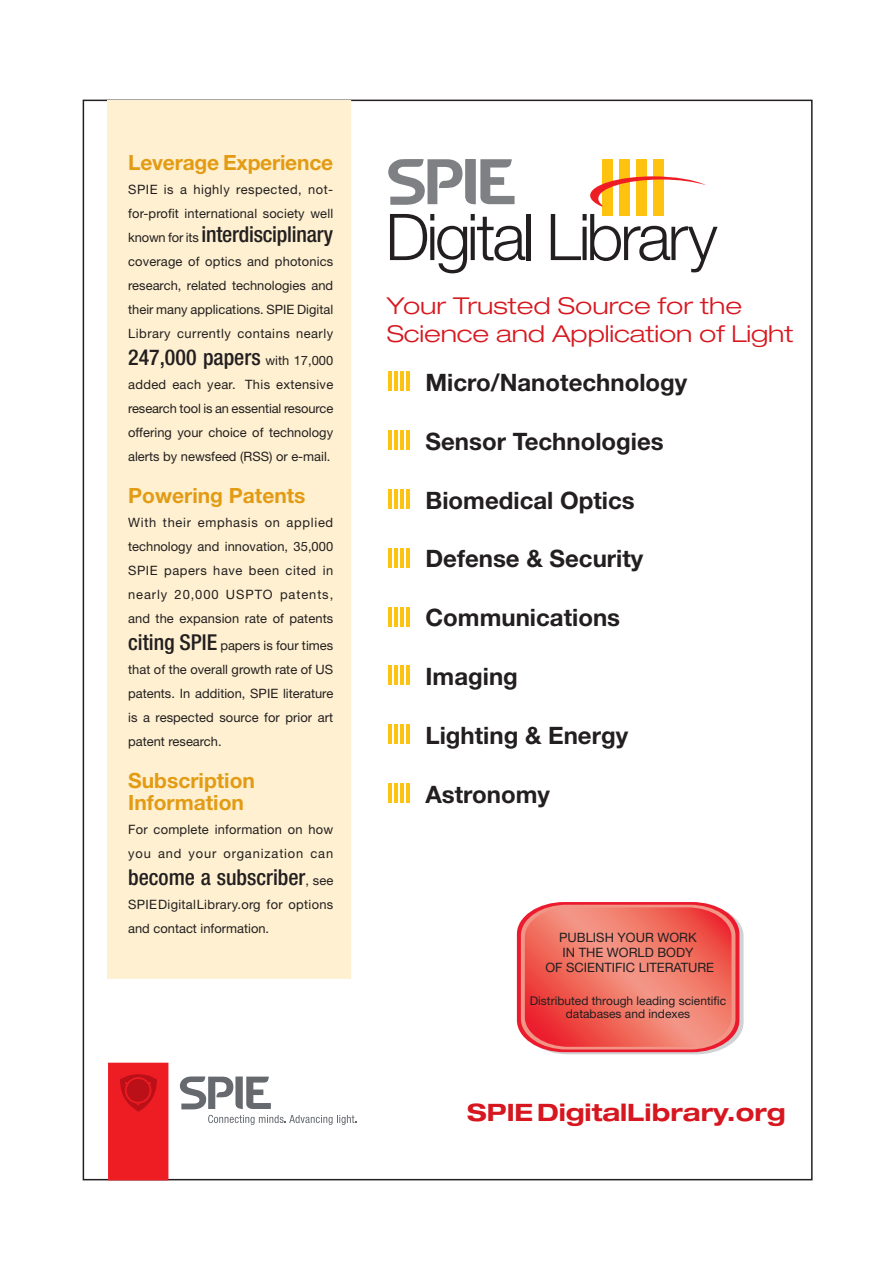
<style>
.page{position:relative;width:893px;height:1263px;background:#fff}
.page>*{position:absolute;margin:0;border:0;box-sizing:border-box;transform-origin:0 0}
.t1{font:700 24px "Helvetica Neue";color:#231f20}
.t2{font:700 expanded 24px "Helvetica Neue";color:#d7171f}
.t3{font:300 expanded 23.25px/28.5px "Helvetica Neue";letter-spacing:-.005em;color:#d7171f;scale:1.11 1}
.t4{font:500 condensed 21.9px "Helvetica Neue";color:#231f20}
.t5{font:700 21px/22.5px "Helvetica Neue";color:#e39b14}
.t6{font:12.9px/24px "Helvetica Neue";letter-spacing:.005em;color:#231f20;text-align:justify}
.t7{font:12px/13.5px "Helvetica Neue";color:#231f20;text-align:center}
.s1{font-weight:400;font-stretch:normal;font-size:12.9px}
.s2{font-weight:500;font-stretch:condensed;font-size:21.9px}
</style>
<div class="page">
<svg style="left:517px;top:902px;width:226px;height:152px;background:#ef736a"></svg>
<div style="left:602px;top:159px;width:11px;height:57px;background:#fec210"></div>
<div style="left:619px;top:159px;width:10px;height:57px;background:#fec210"></div>
<div style="left:636px;top:159px;width:11px;height:57px;background:#fec210"></div>
<div style="left:653px;top:159px;width:11px;height:57px;background:#fec210"></div>
<svg style="left:390px;top:214px;width:135px;height:59px"></svg>
<hr style="left:527px;top:214px;width:4px;height:46px;background:#231f20">
<svg style="left:551px;top:214px;width:166px;height:58px"></svg>
<svg style="left:388px;top:159px;width:126px;height:46px"></svg>
<svg style="left:590px;top:176px;width:116px;height:31px"></svg>
<hr style="left:388px;top:372px;width:4px;height:19px;background:#fec210">
<hr style="left:394px;top:372px;width:4px;height:19px;background:#fec210">
<hr style="left:400px;top:372px;width:3px;height:19px;background:#fec210">
<hr style="left:406px;top:372px;width:3px;height:19px;background:#fec210">
<hr style="left:388px;top:430px;width:4px;height:20px;background:#fec210">
<hr style="left:394px;top:430px;width:4px;height:20px;background:#fec210">
<hr style="left:400px;top:430px;width:3px;height:20px;background:#fec210">
<hr style="left:406px;top:430px;width:3px;height:20px;background:#fec210">
<hr style="left:388px;top:489px;width:4px;height:20px;background:#fec210">
<hr style="left:394px;top:489px;width:4px;height:20px;background:#fec210">
<hr style="left:400px;top:489px;width:3px;height:20px;background:#fec210">
<hr style="left:406px;top:489px;width:3px;height:20px;background:#fec210">
<hr style="left:388px;top:548px;width:4px;height:19px;background:#fec210">
<hr style="left:394px;top:548px;width:4px;height:19px;background:#fec210">
<hr style="left:400px;top:548px;width:3px;height:19px;background:#fec210">
<hr style="left:406px;top:548px;width:3px;height:19px;background:#fec210">
<hr style="left:388px;top:607px;width:4px;height:19px;background:#fec210">
<hr style="left:394px;top:607px;width:4px;height:19px;background:#fec210">
<hr style="left:400px;top:607px;width:3px;height:19px;background:#fec210">
<hr style="left:406px;top:607px;width:3px;height:19px;background:#fec210">
<hr style="left:388px;top:666px;width:4px;height:19px;background:#fec210">
<hr style="left:394px;top:666px;width:4px;height:19px;background:#fec210">
<hr style="left:400px;top:666px;width:3px;height:19px;background:#fec210">
<hr style="left:406px;top:666px;width:3px;height:19px;background:#fec210">
<hr style="left:388px;top:724px;width:4px;height:20px;background:#fec210">
<hr style="left:394px;top:724px;width:4px;height:20px;background:#fec210">
<hr style="left:400px;top:724px;width:3px;height:20px;background:#fec210">
<hr style="left:406px;top:724px;width:3px;height:20px;background:#fec210">
<hr style="left:388px;top:783px;width:4px;height:20px;background:#fec210">
<hr style="left:394px;top:783px;width:4px;height:20px;background:#fec210">
<hr style="left:400px;top:783px;width:3px;height:20px;background:#fec210">
<hr style="left:406px;top:783px;width:3px;height:20px;background:#fec210">
<div style="left:108px;top:101px;width:243px;height:877px;background:#fef0d0"></div>
<div style="left:107px;top:100px;width:244px;height:879px;border:1px solid #fef0d0"></div>
<svg style="left:180px;top:1076px;width:176px;height:49px"></svg>
<svg style="left:108px;top:1063px;width:60px;height:117px;background:#e71b21"></svg>
<h3 class="t5" style="left:128px;top:153px;width:207px">Leverage Experience</h3>
<p class="t6" style="left:128px;top:179px;width:207px">SPIE is a highly respected, not&shy;for-profit international society well</p>
<h3 class="t4" style="left:128px;top:226px;width:207px"><span class="s1">known for its</span> interdisciplinary</h3>
<p class="t6" style="left:128px;top:251px;width:207px">coverage of optics and photonics research, related technologies and their many applications. SPIE Digital Library currently contains nearly</p>
<h3 class="t4" style="left:128px;top:349px;width:207px">247,000 papers <span class="s1">with 17,000</span></h3>
<p class="t6" style="left:128px;top:374px;width:207px">added each year. This extensive research tool is an essential resource offering your choice of technology alerts by newsfeed (RSS) or e-mail.</p>
<h3 class="t5" style="left:128px;top:486px;width:179px">Powering Patents</h3>
<p class="t6" style="left:128px;top:512px;width:207px">With their emphasis on applied technology and innovation, 35,000<br>SPIE papers have been cited in nearly 20,000 USPTO patents, and the expansion rate of patents</p>
<p class="t6" style="left:128px;top:635px;width:207px"><span class="s2">citing SPIE</span> papers is four times that of the overall growth rate of US patents. In addition, SPIE literature is a respected source for prior art patent research.</p>
<h3 class="t5" style="left:128px;top:771px;width:128px">Subscription<br>Information</h3>
<p class="t6" style="left:128px;top:819px;width:207px">For complete information on how you and your organization can</p>
<h3 class="t4" style="left:128px;top:870px;width:207px">become a subscriber<span class="s1">, see</span></h3>
<p class="t6" style="left:128px;top:894px;width:207px">SPIEDigitalLibrary.org for options and contact information.</p>
<h2 class="t3" style="left:387px;top:293px;width:368px">Your Trusted Source for the<br>Science and Application of Light</h2>
<h1 class="t1" style="left:425px;top:374px;width:263px">Micro/Nanotechnology</h1>
<h1 class="t1" style="left:425px;top:433px;width:240px">Sensor Technologies</h1>
<h1 class="t1" style="left:425px;top:491px;width:211px">Biomedical Optics</h1>
<h1 class="t1" style="left:425px;top:550px;width:219px">Defense &amp; Security</h1>
<h1 class="t1" style="left:425px;top:609px;width:196px">Communications</h1>
<h1 class="t1" style="left:425px;top:668px;width:94px">Imaging</h1>
<h1 class="t1" style="left:425px;top:727px;width:204px">Lighting &amp; Energy</h1>
<h1 class="t1" style="left:425px;top:785px;width:126px">Astronomy</h1>
<p class="t6" style="left:545px;top:931px;width:170px;line-height:15px;text-align:center">PUBLISH YOUR WORK<br>IN THE WORLD BODY<br>OF SCIENTIFIC LITERATURE</p>
<p class="t7" style="left:530px;top:995px;width:198px">Distributed through leading scientific databases and indexes</p>
<h1 class="t2" style="left:467px;top:1103px;width:320px">SPIE DigitalLibrary.org</h1>
</div>
